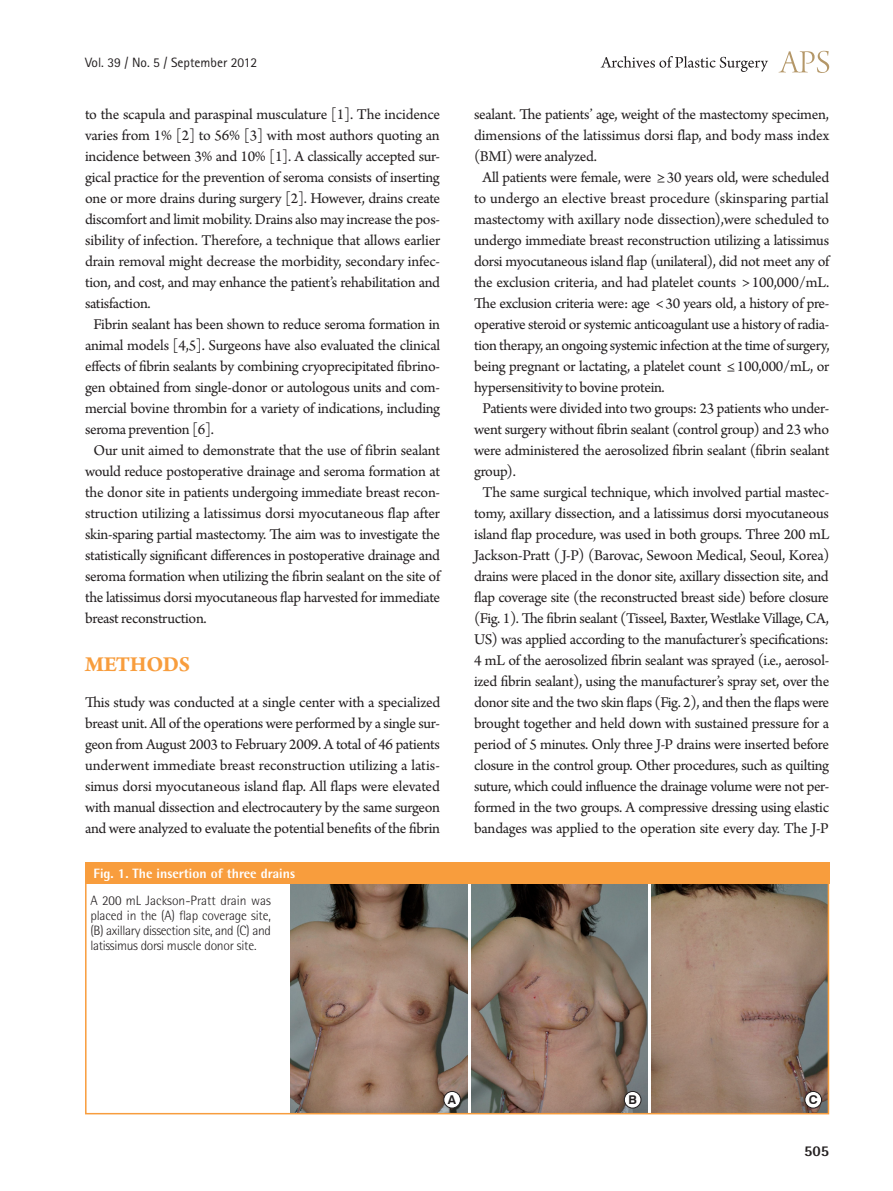
<style>
.page{position:relative;width:893px;height:1191px;background:#fff}
.page>*{position:absolute;margin:0;border:0;box-sizing:border-box;transform-origin:0 0}
.t1{font:700 22.5px "Arno Pro";letter-spacing:-.02em;color:#f89d3d}
.t2{font:15.75px/21px "Arno Pro";letter-spacing:-.02em;color:#231f20;text-align:justify}
.t3{font:15.75px "Arno Pro";color:#231f20}
.t4{font:800 15px "Rotis Semi Sans Std";color:#231f20}
.t5{font:300 13.5px/15px "Rotis Semi Sans Std";letter-spacing:-.02em;color:#231f20;text-align:justify}
.t6{font:800 13.5px "Rotis Semi Sans Std";color:#fff}
.t7{font:13.5px "Rotis Sans Serif Std";color:#231f20}
.t8{font:700 12.15px "Swiss 721 BT";color:#231f20}
</style>
<div class="page">
<svg style="left:779px;top:51px;width:50px;height:22px"></svg>
<svg style="left:601px;top:56px;width:167px;height:16px"></svg>
<img style="left:291px;top:884px;width:176px;height:227px">
<div style="left:444px;top:1091px;width:16px;height:17px;background:#fff;border-radius:50%"></div>
<div style="left:444px;top:1091px;width:17px;height:17px;border:1px solid #231f20;border-radius:50%"></div>
<img style="left:471px;top:884px;width:177px;height:227px">
<div style="left:624px;top:1091px;width:17px;height:17px;background:#fff;border-radius:50%"></div>
<div style="left:624px;top:1091px;width:17px;height:17px;border:1px solid #231f20;border-radius:50%"></div>
<img style="left:652px;top:884px;width:174px;height:227px">
<div style="left:805px;top:1091px;width:16px;height:17px;background:#fff;border-radius:50%"></div>
<div style="left:805px;top:1091px;width:17px;height:17px;border:1px solid #231f20;border-radius:50%"></div>
<div style="left:85px;top:862px;width:744px;height:22px;background:#f89d3d"></div>
<div style="left:85px;top:862px;width:744px;height:252px;border:2px solid #f89d3d"></div>
<p class="t7" style="left:85px;top:54px;width:174px">Vol. 39 / No. 5 / September 2012</p>
<p class="t2" style="left:85px;top:105px;width:357px">to the scapula and paraspinal musculature [1]. The incidence</p>
<p class="t2" style="left:85px;top:126px;width:356px">varies from 1% [2] to 56% [3] with most authors quoting an</p>
<p class="t2" style="left:85px;top:147px;width:357px">incidence between 3% and 10% [1]. A classically accepted sur-</p>
<p class="t2" style="left:85px;top:168px;width:356px">gical practice for the prevention of seroma consists of inserting</p>
<p class="t2" style="left:85px;top:189px;width:357px">one or more drains during surgery [2]. However, drains create</p>
<p class="t2" style="left:85px;top:210px;width:357px">discomfort and limit mobility. Drains also may increase the pos-</p>
<p class="t2" style="left:85px;top:231px;width:357px">sibility of infection. Therefore, a technique that allows earlier</p>
<p class="t2" style="left:85px;top:252px;width:357px">drain removal might decrease the morbidity, secondary infec-</p>
<p class="t2" style="left:85px;top:273px;width:357px">tion, and cost, and may enhance the patient’s rehabilitation and</p>
<p class="t2" style="left:85px;top:294px;width:67px">satisfaction.</p>
<p class="t2" style="left:94px;top:315px;width:348px">Fibrin sealant has been shown to reduce seroma formation in</p>
<p class="t2" style="left:85px;top:336px;width:357px">animal models [4,5]. Surgeons have also evaluated the clinical</p>
<p class="t2" style="left:85px;top:357px;width:357px">effects of fibrin sealants by combining cryoprecipitated fibrino-</p>
<p class="t2" style="left:85px;top:378px;width:357px">gen obtained from single-donor or autologous units and com-</p>
<p class="t2" style="left:85px;top:399px;width:357px">mercial bovine thrombin for a variety of indications, including</p>
<p class="t2" style="left:85px;top:420px;width:131px">seroma prevention [6].</p>
<p class="t2" style="left:94px;top:441px;width:348px">Our unit aimed to demonstrate that the use of fibrin sealant</p>
<p class="t2" style="left:85px;top:462px;width:356px">would reduce postoperative drainage and seroma formation at</p>
<p class="t2" style="left:85px;top:483px;width:357px">the donor site in patients undergoing immediate breast recon-</p>
<p class="t2" style="left:85px;top:504px;width:356px">struction utilizing a latissimus dorsi myocutaneous flap after</p>
<p class="t2" style="left:85px;top:525px;width:357px">skin-sparing partial mastectomy. The aim was to investigate the</p>
<p class="t2" style="left:85px;top:546px;width:357px">statistically significant differences in postoperative drainage and</p>
<p class="t2" style="left:85px;top:566px;width:357px">seroma formation when utilizing the fibrin sealant on the site of</p>
<p class="t2" style="left:85px;top:587px;width:357px">the latissimus dorsi myocutaneous flap harvested for immediate</p>
<p class="t2" style="left:85px;top:608px;width:123px">breast reconstruction.</p>
<h1 class="t1" style="left:85px;top:651px;width:107px">METHODS</h1>
<p class="t2" style="left:85px;top:693px;width:357px">This study was conducted at a single center with a specialized breast unit. All of the operations were performed by a single sur&shy;geon from August 2003 to February 2009. A total of 46 patients underwent immediate breast reconstruction utilizing a latis&shy;simus dorsi myocutaneous island flap. All flaps were elevated with manual dissection and electrocautery by the same surgeon and were analyzed to evaluate the potential benefits of the fibrin</p>
<p class="t6" style="left:94px;top:865px;width:203px">Fig. 1. The insertion of three drains</p>
<p class="t5" style="left:90px;top:893px;width:182px">A 200 mL Jackson-Pratt drain was placed in the (A) flap coverage site, (B) axillary dissection site, and (C) and latissimus dorsi muscle donor site.</p>
<p class="t2" style="left:474px;top:105px;width:356px">sealant. The patients’ age, weight of the mastectomy specimen,</p>
<p class="t2" style="left:474px;top:126px;width:356px">dimensions of the latissimus dorsi flap, and body mass index</p>
<p class="t2" style="left:474px;top:147px;width:124px">(BMI) were analyzed.</p>
<p class="t2" style="left:483px;top:168px;width:348px">All patients were female, were ≥ 30 years old, were scheduled</p>
<p class="t3" style="left:474px;top:189px;width:356px">to undergo an elective breast procedure (skinsparing partial</p>
<p class="t2" style="left:474px;top:210px;width:357px">mastectomy with axillary node dissection),were scheduled to</p>
<p class="t2" style="left:474px;top:231px;width:356px">undergo immediate breast reconstruction utilizing a latissimus</p>
<p class="t2" style="left:474px;top:252px;width:357px">dorsi myocutaneous island flap (unilateral), did not meet any of</p>
<p class="t2" style="left:474px;top:273px;width:357px">the exclusion criteria, and had platelet counts &gt; 100,000/mL.</p>
<p class="t2" style="left:474px;top:294px;width:357px">The exclusion criteria were: age &lt; 30 years old, a history of pre-</p>
<p class="t2" style="left:474px;top:315px;width:357px">operative steroid or systemic anticoagulant use a history of radia-</p>
<p class="t2" style="left:474px;top:336px;width:357px">tion therapy, an ongoing systemic infection at the time of surgery,</p>
<p class="t2" style="left:474px;top:357px;width:357px">being pregnant or lactating, a platelet count ≤ 100,000/mL, or</p>
<p class="t2" style="left:474px;top:378px;width:192px">hypersensitivity to bovine protein.</p>
<p class="t2" style="left:483px;top:399px;width:348px">Patients were divided into two groups: 23 patients who under-</p>
<p class="t2" style="left:474px;top:420px;width:357px">went surgery without fibrin sealant (control group) and 23 who</p>
<p class="t2" style="left:474px;top:441px;width:357px">were administered the aerosolized fibrin sealant (fibrin sealant</p>
<p class="t2" style="left:474px;top:461px;width:43px">group).</p>
<p class="t2" style="left:483px;top:482px;width:348px">The same surgical technique, which involved partial mastec-</p>
<p class="t2" style="left:474px;top:503px;width:356px">tomy, axillary dissection, and a latissimus dorsi myocutaneous</p>
<p class="t2" style="left:474px;top:524px;width:357px">island flap procedure, was used in both groups. Three 200 mL</p>
<p class="t2" style="left:474px;top:545px;width:357px">Jackson-Pratt ( J-P) (Barovac, Sewoon Medical, Seoul, Korea)</p>
<p class="t2" style="left:474px;top:566px;width:356px">drains were placed in the donor site, axillary dissection site, and</p>
<p class="t2" style="left:474px;top:587px;width:356px">flap coverage site (the reconstructed breast side) before closure</p>
<p class="t2" style="left:474px;top:608px;width:357px">(Fig. 1). The fibrin sealant (Tisseel, Baxter, Westlake Village, CA,</p>
<p class="t2" style="left:474px;top:629px;width:356px">US) was applied according to the manufacturer’s specifications:</p>
<p class="t2" style="left:474px;top:650px;width:357px">4 mL of the aerosolized fibrin sealant was sprayed (i.e., aerosol-</p>
<p class="t2" style="left:474px;top:671px;width:357px">ized fibrin sealant), using the manufacturer’s spray set, over the</p>
<p class="t2" style="left:474px;top:692px;width:357px">donor site and the two skin flaps (Fig. 2), and then the flaps were</p>
<p class="t2" style="left:474px;top:713px;width:357px">brought together and held down with sustained pressure for a</p>
<p class="t2" style="left:474px;top:734px;width:356px">period of 5 minutes. Only three J-P drains were inserted before</p>
<p class="t2" style="left:474px;top:755px;width:356px">closure in the control group. Other procedures, such as quilting</p>
<p class="t2" style="left:474px;top:776px;width:357px">suture, which could influence the drainage volume were not per-</p>
<p class="t2" style="left:474px;top:797px;width:356px">formed in the two groups. A compressive dressing using elastic</p>
<p class="t2" style="left:474px;top:818px;width:356px">bandages was applied to the operation site every day. The J-P</p>
<p class="t8" style="left:448px;top:1092px;width:10px">A</p>
<p class="t8" style="left:628px;top:1092px;width:10px">B</p>
<p class="t8" style="left:809px;top:1092px;width:10px">C</p>
<p class="t4" style="left:804px;top:1141px;width:27px">505</p>
</div>
